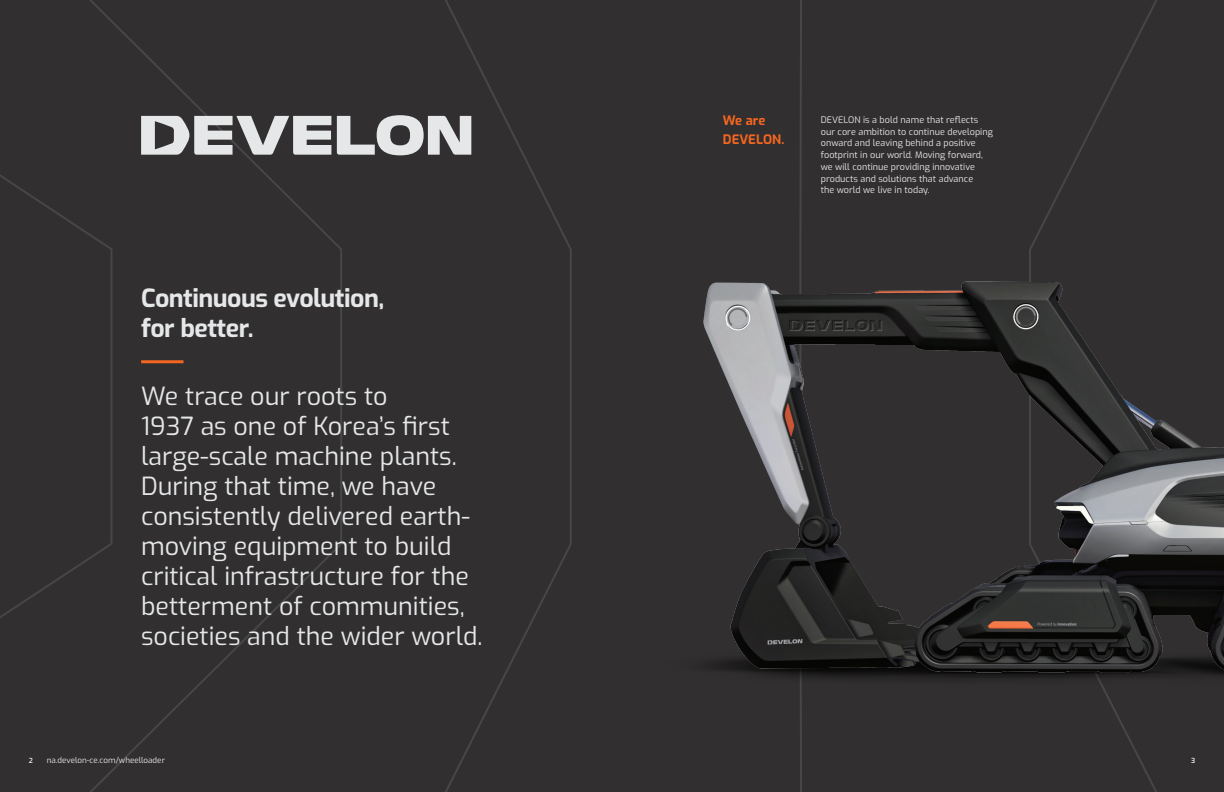
<style>
.page{position:relative;width:1224px;height:792px;background:#312f30}
.page>*{position:absolute;margin:0;border:0;box-sizing:border-box;transform-origin:0 0}
.Paragraph_Style_1{font:25px/30px "Exo";color:#e6e7e9}
.Paragraph_Style_1-2{font:700 25px/30px "Exo";letter-spacing:-.02em;color:#e6e7e9}
.Medium_Header{font:700 13px/19px "Exo";letter-spacing:.005em;color:#f36621}
.Body{font:9px/11.7px "Exo";letter-spacing:.005em;color:#e6e7e9}
.Body-2{font:8px "Exo";letter-spacing:.005em;color:#e6e7e9}
.t1{font:600 7px "Exo";color:#e6e7e9}
</style>
<div class="page">
<svg style="left:141px;top:115px;width:330px;height:40px;background:#a09fa1"></svg>
<hr style="left:141px;top:360px;width:43px;height:3px;background:#f36621">
<img style="left:639px;top:274px;width:585px;height:446px">
<p class="Paragraph_Style_1-2" style="left:141px;top:282px;width:245px">Continuous evolution, for better.</p>
<p class="Paragraph_Style_1" style="left:141px;top:380px;width:343px">We trace our roots to<br>1937 as one of Korea’s first large-scale machine plants.<br>During that time, we have consistently delivered earth&shy;moving equipment to build critical infrastructure for the betterment of communities, societies and the wider world.</p>
<p class="Medium_Header" style="left:723px;top:110px;width:63px">We are<br>DEVELON.</p>
<p class="Body" style="left:821px;top:114px;width:174px">DEVELON is a bold name that reflects our core ambition to continue developing onward and leaving behind a positive footprint in our world. Moving forward, we will continue providing innovative products and solutions that advance<br>the world we live in today.</p>
<p class="t1" style="left:29px;top:756px;width:6px">2</p>
<p class="Body-2" style="left:47px;top:755px;width:120px">na.develon-ce.com/wheelloader</p>
<p class="t1" style="left:1191px;top:756px;width:6px">3</p>
</div>
